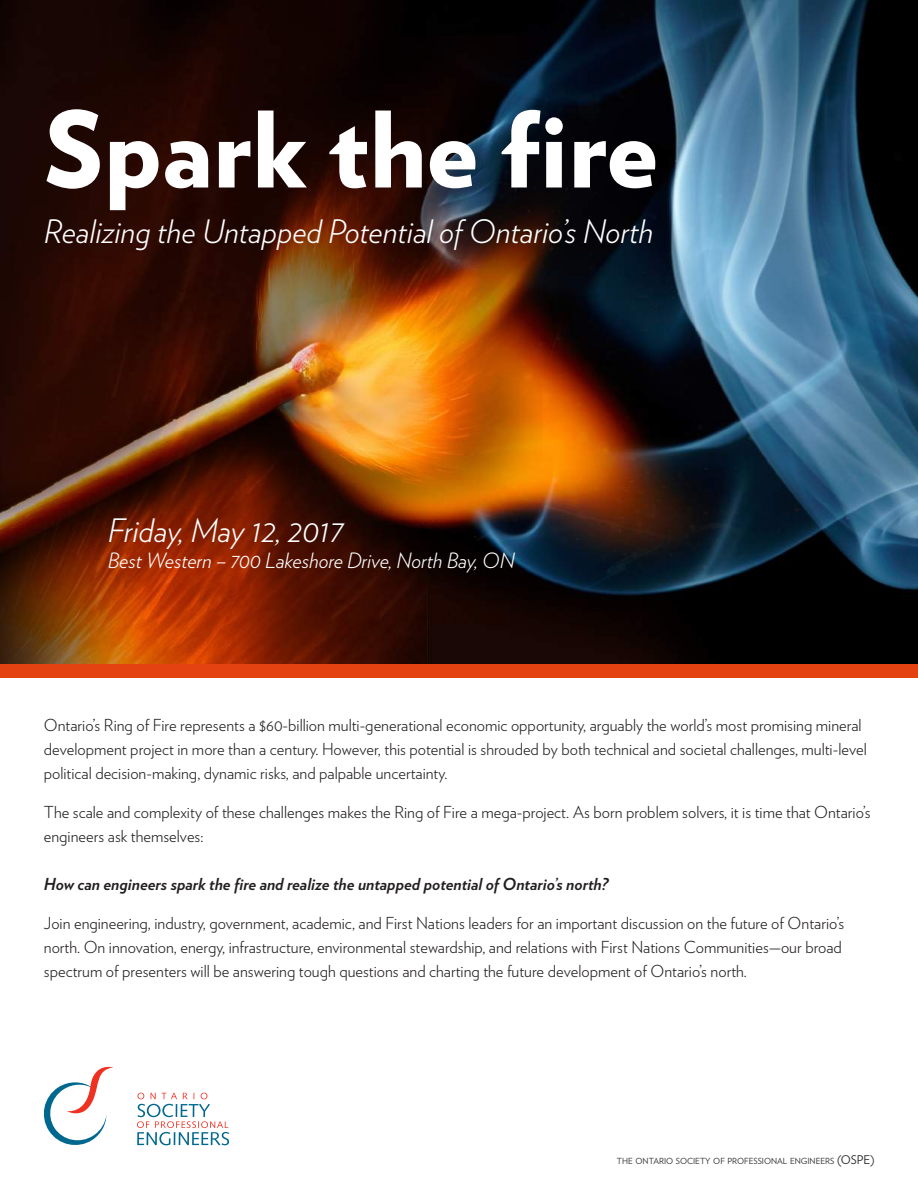
<style>
.page{position:relative;width:918px;height:1188px;background:#fff}
.page>*{position:absolute;margin:0;border:0;box-sizing:border-box;transform-origin:0 0}
.t1{font:900 105px "Verlag";color:#fff}
.t2{font:italic 300 32.25px "Verlag";color:#fff}
.t3{font:italic 300 21px "Verlag";color:#fff}
.t4{font:300 16.5px/24px "Verlag";color:#231f20}
.t5{font:italic 700 16.5px "Verlag";color:#231f20}
.t6{font:12px "Verlag";color:#363636}
.t7{font:8.4px "Verlag";color:#363636}
.s1{font-size:12px}
</style>
<div class="page">
<img style="left:0;top:0;width:918px;height:664px">
<div style="left:0;top:664px;width:918px;height:14px;background:#e44211"></div>
<svg style="left:137px;top:1093px;width:92px;height:52px"></svg>
<svg style="left:43px;top:1066px;width:70px;height:79px"></svg>
<h1 class="t1" style="left:44px;top:63px;width:616px">Spark the fire</h1>
<h2 class="t2" style="left:44px;top:207px;width:611px">Realizing the Untapped Potential of Ontario’s North</h2>
<h2 class="t2" style="left:108px;top:506px;width:237px">Friday, May 12, 2017</h2>
<p class="t3" style="left:108px;top:544px;width:409px">Best Western – 700 Lakeshore Drive, North Bay, ON</p>
<p class="t4" style="left:44px;top:713px;width:824px">Ontario’s Ring of Fire represents a $60-billion multi-generational economic opportunity, arguably the world’s most promising mineral development project in more than a century. However, this potential is shrouded by both technical and societal challenges, multi-level political decision-making, dynamic risks, and palpable uncertainty.</p>
<p class="t4" style="left:44px;top:800px;width:828px">The scale and complexity of these challenges makes the Ring of Fire a mega-project. As born problem solvers, it is time that Ontario’s engineers ask themselves:</p>
<p class="t5" style="left:44px;top:871px;width:566px">How can engineers spark the fire and realize the untapped potential of Ontario’s north?</p>
<p class="t4" style="left:44px;top:911px;width:802px">Join engineering, industry, government, academic, and First Nations leaders for an important discussion on the future of Ontario’s north. On innovation, energy, infrastructure, environmental stewardship, and relations with First Nations Communities—our broad spectrum of presenters will be answering tough questions and charting the future development of Ontario’s north.</p>
<p class="t7" style="left:617px;top:1155px;width:233px">THE ONTARIO SOCIETY OF PROFESSIONAL ENGINEERS <span class="s1">(OSPE</span></p>
<p class="t6" style="left:870px;top:1151px;width:6px">)</p>
</div>
